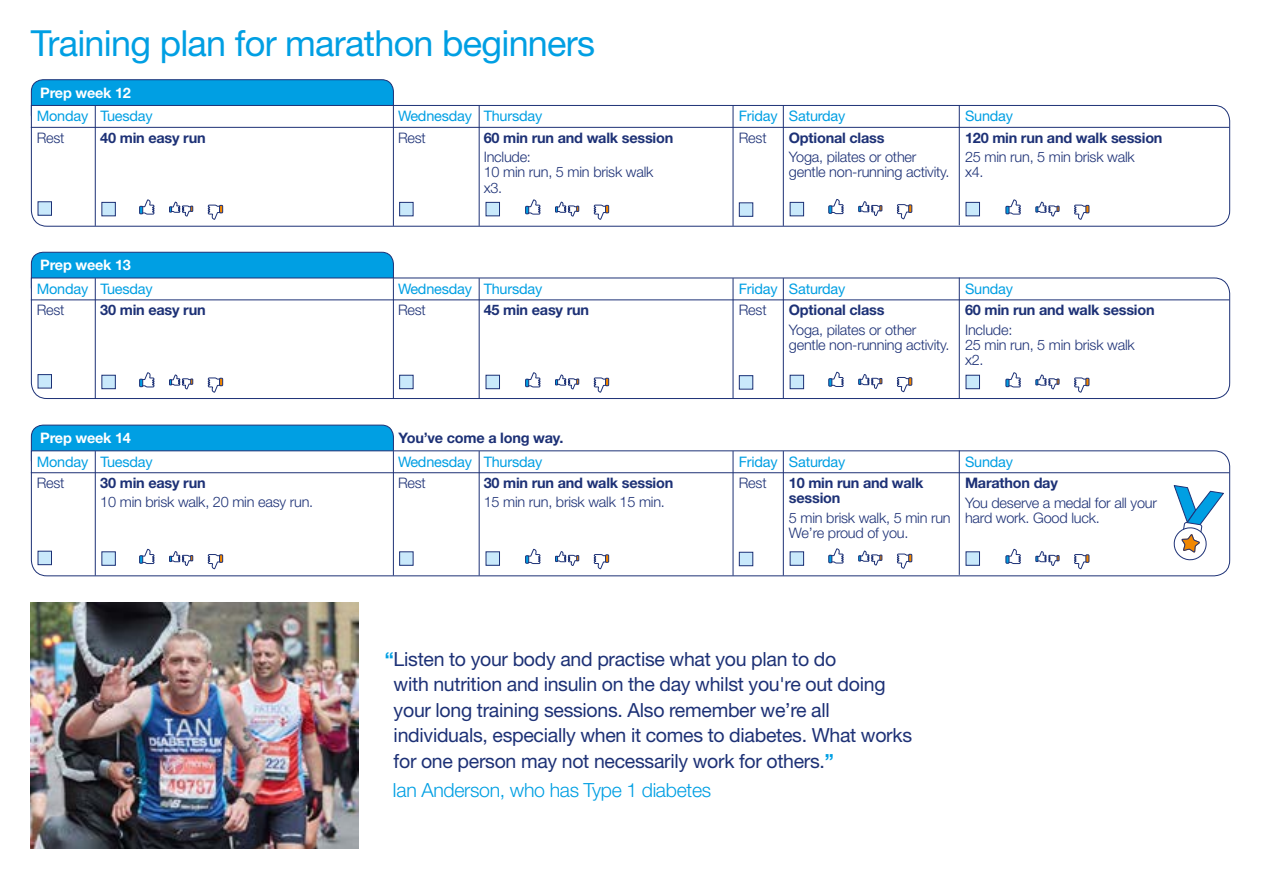
<style>
.page{position:relative;width:1263px;height:893px;background:#fff}
.page>*{position:absolute;margin:0;border:0;box-sizing:border-box;transform-origin:0 0}
.t1{font:36px "Helvetica Neue LT Std";letter-spacing:-.02em;color:#009fe3}
.t2{font:19.5px/25.5px "Helvetica Neue LT Std";letter-spacing:-.015em;color:#1d3176}
.t3{font:300 19.5px "Helvetica Neue LT Std";letter-spacing:-.015em;color:#009fe3}
.t4{font:300 14.55px/15.1px "Helvetica Neue LT Std";letter-spacing:-.015em;color:#1d3176}
.t5{font:700 14.55px/15.1px "Helvetica Neue LT Std";letter-spacing:-.015em;color:#1d3176}
.t6{font:14.55px "Helvetica Neue LT Std";letter-spacing:-.015em;color:#009fe3}
.t7{font:700 14.55px "Helvetica Neue LT Std";letter-spacing:-.015em;color:#fff}
.s1{font-weight:700;color:#009fe3}
</style>
<div class="page">
<div style="left:31px;top:425px;width:362px;height:47px;background:#009fe3;border-radius:12px"></div>
<div style="left:31px;top:425px;width:363px;height:47px;border:1px solid #1d3176;border-radius:12px"></div>
<svg style="left:31px;top:450px;width:1199px;height:126px"></svg>
<div style="left:31px;top:252px;width:362px;height:47px;background:#009fe3;border-radius:12px"></div>
<div style="left:31px;top:252px;width:363px;height:48px;border:1px solid #1d3176;border-radius:12px"></div>
<svg style="left:31px;top:277px;width:1199px;height:122px"></svg>
<div style="left:31px;top:80px;width:362px;height:47px;background:#009fe3;border-radius:12px"></div>
<div style="left:31px;top:79px;width:363px;height:48px;border:1px solid #1d3176;border-radius:12px"></div>
<svg style="left:31px;top:105px;width:1199px;height:122px"></svg>
<hr style="left:31px;top:127px;width:1198px;height:1px;background:#1d3176">
<hr style="left:95px;top:106px;width:1px;height:120px;background:#1d3176">
<hr style="left:393px;top:106px;width:1px;height:120px;background:#1d3176">
<hr style="left:479px;top:106px;width:1px;height:120px;background:#1d3176">
<hr style="left:733px;top:106px;width:1px;height:120px;background:#1d3176">
<hr style="left:783px;top:106px;width:1px;height:120px;background:#1d3176">
<hr style="left:959px;top:105px;width:1px;height:120px;background:#1d3176">
<svg style="left:101px;top:202px;width:15px;height:15px"></svg>
<svg style="left:139px;top:199px;width:16px;height:16px"></svg>
<svg style="left:169px;top:201px;width:24px;height:16px"></svg>
<svg style="left:207px;top:204px;width:16px;height:16px"></svg>
<svg style="left:485px;top:202px;width:15px;height:15px"></svg>
<svg style="left:525px;top:199px;width:16px;height:16px"></svg>
<svg style="left:555px;top:201px;width:24px;height:16px"></svg>
<svg style="left:593px;top:204px;width:16px;height:16px"></svg>
<svg style="left:789px;top:202px;width:15px;height:15px"></svg>
<svg style="left:828px;top:199px;width:16px;height:15px"></svg>
<svg style="left:858px;top:201px;width:24px;height:16px"></svg>
<svg style="left:897px;top:204px;width:15px;height:16px"></svg>
<svg style="left:965px;top:202px;width:15px;height:15px"></svg>
<svg style="left:1005px;top:199px;width:16px;height:16px"></svg>
<svg style="left:1035px;top:201px;width:24px;height:16px"></svg>
<svg style="left:1074px;top:204px;width:15px;height:16px"></svg>
<svg style="left:37px;top:201px;width:15px;height:15px"></svg>
<svg style="left:399px;top:202px;width:15px;height:15px"></svg>
<svg style="left:738px;top:202px;width:15px;height:15px"></svg>
<hr style="left:31px;top:300px;width:1198px;height:1px;background:#1d3176">
<hr style="left:31px;top:472px;width:1198px;height:1px;background:#1d3176">
<hr style="left:95px;top:278px;width:1px;height:121px;background:#1d3176">
<hr style="left:393px;top:278px;width:1px;height:121px;background:#1d3176">
<hr style="left:479px;top:278px;width:1px;height:121px;background:#1d3176">
<hr style="left:733px;top:278px;width:1px;height:121px;background:#1d3176">
<hr style="left:783px;top:278px;width:1px;height:121px;background:#1d3176">
<hr style="left:959px;top:278px;width:1px;height:120px;background:#1d3176">
<hr style="left:95px;top:451px;width:1px;height:124px;background:#1d3176">
<hr style="left:393px;top:451px;width:1px;height:124px;background:#1d3176">
<hr style="left:479px;top:451px;width:1px;height:124px;background:#1d3176">
<hr style="left:733px;top:451px;width:1px;height:124px;background:#1d3176">
<hr style="left:783px;top:451px;width:1px;height:124px;background:#1d3176">
<hr style="left:959px;top:450px;width:1px;height:125px;background:#1d3176">
<svg style="left:101px;top:374px;width:15px;height:15px"></svg>
<svg style="left:139px;top:372px;width:16px;height:16px"></svg>
<svg style="left:169px;top:374px;width:24px;height:16px"></svg>
<svg style="left:207px;top:377px;width:16px;height:16px"></svg>
<svg style="left:485px;top:374px;width:15px;height:15px"></svg>
<svg style="left:525px;top:372px;width:16px;height:16px"></svg>
<svg style="left:555px;top:374px;width:24px;height:16px"></svg>
<svg style="left:593px;top:377px;width:16px;height:16px"></svg>
<svg style="left:789px;top:374px;width:15px;height:15px"></svg>
<svg style="left:828px;top:371px;width:16px;height:16px"></svg>
<svg style="left:858px;top:374px;width:24px;height:15px"></svg>
<svg style="left:897px;top:377px;width:15px;height:16px"></svg>
<svg style="left:965px;top:374px;width:15px;height:15px"></svg>
<svg style="left:1005px;top:372px;width:16px;height:16px"></svg>
<svg style="left:1035px;top:374px;width:24px;height:16px"></svg>
<svg style="left:1074px;top:377px;width:15px;height:16px"></svg>
<svg style="left:37px;top:374px;width:15px;height:15px"></svg>
<svg style="left:399px;top:374px;width:15px;height:15px"></svg>
<svg style="left:738px;top:375px;width:15px;height:15px"></svg>
<svg style="left:101px;top:551px;width:15px;height:15px"></svg>
<svg style="left:139px;top:548px;width:16px;height:16px"></svg>
<svg style="left:169px;top:551px;width:24px;height:15px"></svg>
<svg style="left:207px;top:554px;width:16px;height:16px"></svg>
<svg style="left:485px;top:551px;width:15px;height:15px"></svg>
<svg style="left:525px;top:548px;width:16px;height:16px"></svg>
<svg style="left:555px;top:551px;width:24px;height:15px"></svg>
<svg style="left:593px;top:554px;width:16px;height:16px"></svg>
<svg style="left:789px;top:551px;width:15px;height:15px"></svg>
<svg style="left:828px;top:548px;width:16px;height:16px"></svg>
<svg style="left:858px;top:550px;width:24px;height:16px"></svg>
<svg style="left:897px;top:553px;width:15px;height:16px"></svg>
<svg style="left:965px;top:551px;width:15px;height:15px"></svg>
<svg style="left:1005px;top:548px;width:16px;height:16px"></svg>
<svg style="left:1035px;top:551px;width:24px;height:15px"></svg>
<svg style="left:1074px;top:554px;width:15px;height:15px"></svg>
<svg style="left:37px;top:550px;width:15px;height:15px"></svg>
<svg style="left:399px;top:551px;width:15px;height:15px"></svg>
<svg style="left:738px;top:551px;width:15px;height:15px"></svg>
<img style="left:31px;top:603px;width:327px;height:245px">
<svg style="left:1173px;top:484px;width:52px;height:91px"></svg>
<h1 class="t1" style="left:31px;top:22px;width:566px">Training plan for marathon beginners</h1>
<p class="t7" style="left:40px;top:83px;width:92px">Prep week 12</p>
<p class="t6" style="left:37px;top:107px;width:117px">Monday Tuesday</p>
<p class="t6" style="left:398px;top:107px;width:146px">Wednesday Thursday</p>
<p class="t6" style="left:739px;top:107px;width:108px">Friday Saturday</p>
<p class="t6" style="left:965px;top:107px;width:50px">Sunday</p>
<p class="t4" style="left:37px;top:130px;width:29px">Rest</p>
<p class="t5" style="left:100px;top:130px;width:107px">40 min easy run</p>
<p class="t4" style="left:398px;top:130px;width:29px">Rest</p>
<p class="t5" style="left:484px;top:130px;width:191px">60 min run and walk session</p>
<p class="t4" style="left:484px;top:149px;width:171px">Include:<br>10 min run, 5 min brisk walk x3.</p>
<p class="t4" style="left:739px;top:130px;width:29px">Rest</p>
<p class="t5" style="left:789px;top:130px;width:97px">Optional class</p>
<p class="t4" style="left:789px;top:149px;width:162px">Yoga, pilates or other gentle non-running activity.</p>
<p class="t5" style="left:965px;top:130px;width:199px">120 min run and walk session</p>
<p class="t4" style="left:965px;top:149px;width:171px">25 min run, 5 min brisk walk x4.</p>
<p class="t7" style="left:40px;top:256px;width:92px">Prep week 13</p>
<p class="t6" style="left:37px;top:280px;width:117px">Monday Tuesday</p>
<p class="t6" style="left:398px;top:280px;width:146px">Wednesday Thursday</p>
<p class="t6" style="left:739px;top:280px;width:108px">Friday Saturday</p>
<p class="t6" style="left:965px;top:280px;width:50px">Sunday</p>
<p class="t4" style="left:37px;top:302px;width:29px">Rest</p>
<p class="t5" style="left:100px;top:302px;width:107px">30 min easy run</p>
<p class="t4" style="left:398px;top:302px;width:29px">Rest</p>
<p class="t5" style="left:484px;top:302px;width:107px">45 min easy run</p>
<p class="t4" style="left:739px;top:302px;width:29px">Rest</p>
<p class="t5" style="left:789px;top:302px;width:97px">Optional class</p>
<p class="t4" style="left:789px;top:322px;width:162px">Yoga, pilates or other gentle non-running activity.</p>
<p class="t5" style="left:965px;top:302px;width:191px">60 min run and walk session</p>
<p class="t4" style="left:965px;top:322px;width:171px">Include:<br>25 min run, 5 min brisk walk x2.</p>
<p class="t7" style="left:40px;top:429px;width:92px">Prep week 14</p>
<p class="t5" style="left:399px;top:430px;width:166px">You’ve come a long way.</p>
<p class="t6" style="left:37px;top:453px;width:117px">Monday Tuesday</p>
<p class="t6" style="left:398px;top:453px;width:146px">Wednesday Thursday</p>
<p class="t6" style="left:739px;top:453px;width:108px">Friday Saturday</p>
<p class="t6" style="left:965px;top:453px;width:50px">Sunday</p>
<p class="t4" style="left:37px;top:475px;width:29px">Rest</p>
<p class="t5" style="left:100px;top:475px;width:107px">30 min easy run</p>
<p class="t4" style="left:100px;top:494px;width:214px">10 min brisk walk, 20 min easy run.</p>
<p class="t5" style="left:965px;top:475px;width:94px">Marathon day</p>
<p class="t4" style="left:965px;top:495px;width:193px">You deserve a medal for all your hard work. Good luck.</p>
<p class="t4" style="left:398px;top:475px;width:29px">Rest</p>
<p class="t5" style="left:484px;top:475px;width:191px">30 min run and walk session</p>
<p class="t4" style="left:484px;top:494px;width:183px">15 min run, brisk walk 15 min.</p>
<p class="t4" style="left:739px;top:475px;width:29px">Rest</p>
<p class="t5" style="left:789px;top:475px;width:136px">10 min run and walk session</p>
<p class="t4" style="left:789px;top:510px;width:163px">5 min brisk walk, 5 min run<br>We’re proud of you.</p>
<p class="t2" style="left:394px;top:646px;width:520px;text-indent:-9px"><span class="s1">“</span>Listen to your body and practise what you plan to do<br>with nutrition and insulin on the day whilst you're out doing your long training sessions. Also remember we’re all individuals, especially when it comes to diabetes. What works for one person may not necessarily work for others.<span class="s1">”</span></p>
<h2 class="t3" style="left:392px;top:779px;width:320px">Ian Anderson, who has Type 1 diabetes</h2>
</div>
